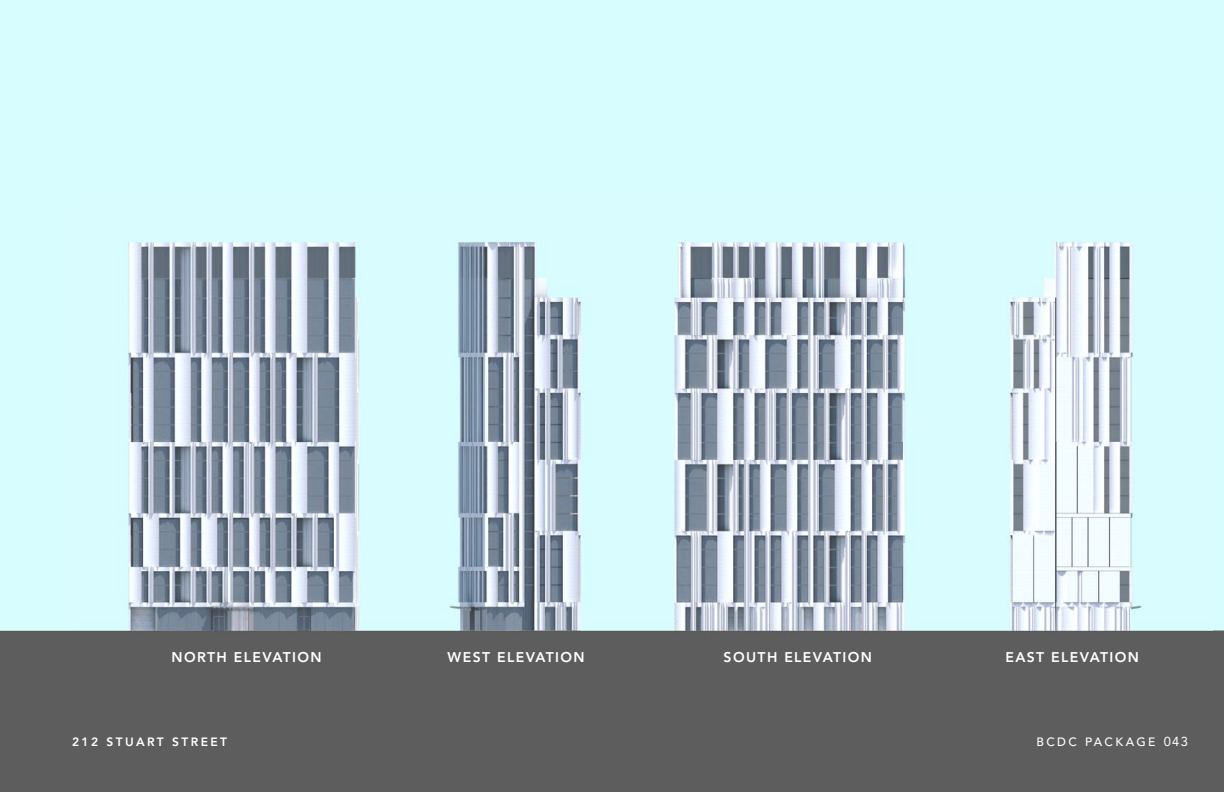
<style>
.page{position:relative;width:1224px;height:792px;background:#fff}
.page>*{position:absolute;margin:0;border:0;box-sizing:border-box;transform-origin:0 0}
.t1{font:800 14px "Avenir LT Std";letter-spacing:.1em;color:#fff}
.t2{font:800 12px "Avenir LT Std";letter-spacing:.2em;color:#fff}
.t3{font:500 12px "Avenir LT Std";letter-spacing:.2em;color:#fff}
.s1{font-weight:400;font-size:13px}
</style>
<div class="page">
<img style="left:75px;top:203px;width:1138px;height:589px">
<img style="left:0;top:203px;width:75px;height:589px">
<img style="left:1213px;top:281px;width:11px;height:511px">
<p class="t1" style="left:172px;top:648px;width:152px">NORTH ELEVATION</p>
<p class="t1" style="left:448px;top:648px;width:139px">WEST ELEVATION</p>
<p class="t1" style="left:724px;top:648px;width:150px">SOUTH ELEVATION</p>
<p class="t1" style="left:1005px;top:648px;width:135px">EAST ELEVATION</p>
<p class="t2" style="left:72px;top:734px;width:157px">212 STUART STREET</p>
<p class="t3" style="left:1037px;top:735px;width:153px">BCDC PACKAGE <span class="s1">043</span></p>
</div>
